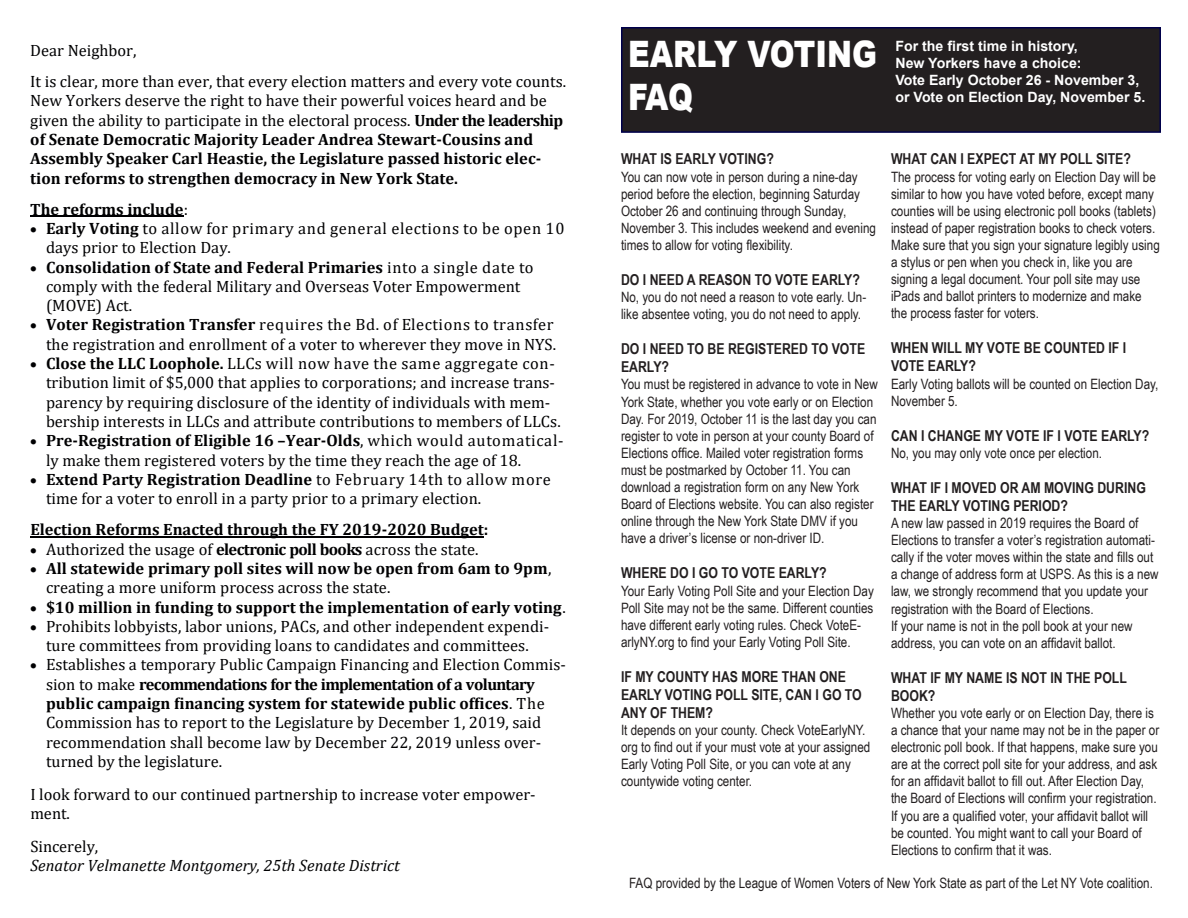
<style>
.page{position:relative;width:1188px;height:918px;background:#fff}
.page>*{position:absolute;margin:0;border:0;box-sizing:border-box;transform-origin:0 0}
.t1{font:900 36.45px "Arial";color:#fff;scale:.82 1}
.t2{font:16.5px "Cambria";color:#000002}
.t3{font:16.5px "Cambria";letter-spacing:.04em;color:#000002}
.t4{font:16.35px/19.4px "Cambria";color:#000002}
.t5{font:700 16.35px/19.4px "Cambria";color:#000002}
.t6{font:italic 16.35px/19.2px "Cambria";color:#000002}
.t7{font:700 15px/18px "Arial Narrow";color:#231f20}
.t8{font:14.25px/17.1px "Arial Narrow";color:#231f20}
.t9{font:700 14.1px "Arial";color:#fff}
.s1{font-weight:400}
.s2{font-weight:700}
.s3{font-style:normal}
</style>
<div class="page">
<hr style="left:30px;top:216px;width:154px;height:1px;background:#000002">
<hr style="left:30px;top:536px;width:454px;height:1px;background:#000002">
<div style="left:622px;top:28px;width:538px;height:104px;background:#231f20"></div>
<div style="left:621px;top:27px;width:540px;height:106px;border:2px solid #00004b"></div>
<p class="t4" style="left:30px;top:40px;width:108px">Dear Neighbor,</p>
<p class="t2" style="left:30px;top:72px;width:537px">It is clear, more than ever, that every election matters and every vote counts.</p>
<p class="t5" style="left:30px;top:91px;width:535px"><span class="s1">New Yorkers deserve the right to have their powerful voices heard and be given the ability to participate in the electoral process.</span> Under the leadership of Senate Democratic Majority Leader Andrea Stewart-Cousins and Assembly Speaker Carl Heastie, the Legislature passed historic elec&shy;tion reforms to strengthen democracy in New York State.</p>
<p class="t5" style="left:30px;top:199px;width:159px">The reforms include<span class="s1">:</span></p>
<p class="t3" style="left:30px;top:219px;width:536px">• <span class="s2">Early Voting</span> to allow for primary and general elections to be open 10</p>
<p class="t4" style="left:46px;top:238px;width:186px">days prior to Election Day.</p>
<p class="t4" style="left:46px;top:257px;width:489px;text-indent:-16px">• <span class="s2">Consolidation of State and Federal Primaries</span> into a single date to comply with the federal Military and Overseas Voter Empowerment (MOVE) Act.</p>
<p class="t4" style="left:30px;top:315px;width:527px;text-align:right">• <span class="s2">Voter Registration Transfer</span> requires the Bd. of Elections to transfer the registration and enrollment of a voter to wherever they move in NYS.</p>
<p class="t4" style="left:30px;top:354px;width:526px;text-align:right">• <span class="s2">Close the LLC Loophole.</span> LLCs will now have the same aggregate con&shy;tribution limit of $5,000 that applies to corporations; and increase trans-</p>
<p class="t2" style="left:46px;top:392px;width:506px">parency by requiring disclosure of the identity of individuals with mem-</p>
<p class="t4" style="left:46px;top:412px;width:516px">bership interests in LLCs and attribute contributions to members of LLCs.</p>
<p class="t4" style="left:46px;top:431px;width:519px;text-indent:-16px">• <span class="s2">Pre-Registration of Eligible 16 –Year-Olds</span>, which would automatical&shy;ly make them registered voters by the time they reach the age of 18.</p>
<p class="t4" style="left:46px;top:469px;width:506px;text-indent:-16px">• <span class="s2">Extend Party Registration Deadline</span> to February 14th to allow more time for a voter to enroll in a party prior to a primary election.</p>
<p class="t5" style="left:30px;top:519px;width:460px">Election Reforms Enacted through the FY 2019-2020 Budget:</p>
<p class="t2" style="left:30px;top:539px;width:450px">• Authorized the usage of <span class="s2">electronic poll books</span> across the state.</p>
<p class="t5" style="left:46px;top:558px;width:507px;text-indent:-16px">• All statewide primary poll sites will now be open from 6am to 9pm<span class="s1">, creating a more uniform process across the state.</span></p>
<p class="t5" style="left:30px;top:597px;width:537px">• $10 million in funding to support the implementation of early voting<span class="s1">.</span></p>
<p class="t4" style="left:30px;top:616px;width:520px;text-align:center">• Prohibits lobbyists, labor unions, PACs, and other independent expendi&shy;ture committees from providing loans to candidates and committees.</p>
<p class="t5" style="left:46px;top:655px;width:521px;text-indent:-16px">• <span class="s1">Establishes a temporary Public Campaign Financing and Election Commis&shy;sion to make</span> recommendations for the implementation of a voluntary public campaign financing system for statewide public offices<span class="s1">. The</span></p>
<p class="t2" style="left:46px;top:713px;width:497px">Commission has to report to the Legislature by December 1, 2019, said</p>
<p class="t4" style="left:46px;top:732px;width:497px">recommendation shall become law by December 22, 2019 unless over&shy;turned by the legislature.</p>
<p class="t4" style="left:30px;top:785px;width:507px">I look forward to our continued partnership to increase voter empower&shy;ment.</p>
<p class="t6" style="left:30px;top:836px;width:371px"><span class="s3">Sincerely,<br></span>Senator Velmanette Montgomery, 25th Senate District</p>
<p class="t1" style="left:628px;top:27px;width:305px">EARLY VOTING</p>
<p class="t1" style="left:628px;top:71px;width:81px">FAQ</p>
<p class="t9" style="left:896px;top:36px;width:184px">For the first time in history,</p>
<p class="t9" style="left:896px;top:53px;width:188px">New Yorkers have a choice:</p>
<p class="t9" style="left:896px;top:70px;width:245px">Vote Early October 26 - November 3,</p>
<p class="t9" style="left:896px;top:87px;width:251px">or Vote on Election Day, November 5.</p>
<p class="t7" style="left:621px;top:149px;width:154px">WHAT IS EARLY VOTING?</p>
<p class="t8" style="left:621px;top:167px;width:257px">You can now vote in person during a nine-day period before the election, beginning Saturday October 26 and continuing through Sunday, November 3. This includes weekend and evening times to allow for voting flexibility.</p>
<p class="t7" style="left:621px;top:270px;width:240px">DO I NEED A REASON TO VOTE EARLY?</p>
<p class="t8" style="left:621px;top:288px;width:247px">No, you do not need a reason to vote early. Un&shy;like absentee voting, you do not need to apply.</p>
<p class="t7" style="left:621px;top:339px;width:246px">DO I NEED TO BE REGISTERED TO VOTE<br>EARLY?</p>
<p class="t8" style="left:621px;top:375px;width:258px">You must be registered in advance to vote in New York State, whether you vote early or on Election Day. For 2019, October 11 is the last day you can register to vote in person at your county Board of Elections office. Mailed voter registration forms must be postmarked by October 11. You can download a registration form on any New York Board of Elections website. You can also register online through the New York State DMV if you have a driver’s license or non-driver ID.</p>
<p class="t7" style="left:621px;top:563px;width:207px">WHERE DO I GO TO VOTE EARLY?</p>
<p class="t8" style="left:621px;top:581px;width:254px">Your Early Voting Poll Site and your Election Day Poll Site may not be the same. Different counties have different early voting rules. Check VoteE&shy;arlyNY.org to find your Early Voting Poll Site.</p>
<p class="t7" style="left:621px;top:667px;width:242px">IF MY COUNTY HAS MORE THAN ONE<br>EARLY VOTING POLL SITE, CAN I GO TO<br>ANY OF THEM?</p>
<p class="t8" style="left:621px;top:721px;width:251px">It depends on your county. Check VoteEarlyNY. org to find out if your must vote at your assigned Early Voting Poll Site, or you can vote at any countywide voting center.</p>
<p class="t7" style="left:891px;top:149px;width:241px">WHAT CAN I EXPECT AT MY POLL SITE?</p>
<p class="t8" style="left:891px;top:167px;width:270px">The process for voting early on Election Day will be similar to how you have voted before, except many counties will be using electronic poll books (tablets) instead of paper registration books to check voters.<br>Make sure that you sign your signature legibly using a stylus or pen when you check in, like you are signing a legal document. Your poll site may use iPads and ballot printers to modernize and make the process faster for voters.</p>
<p class="t7" style="left:891px;top:338px;width:237px">WHEN WILL MY VOTE BE COUNTED IF I<br>VOTE EARLY?</p>
<p class="t8" style="left:891px;top:374px;width:269px">Early Voting ballots will be counted on Election Day,<br>November 5.</p>
<p class="t7" style="left:891px;top:426px;width:260px">CAN I CHANGE MY VOTE IF I VOTE EARLY?</p>
<p class="t8" style="left:891px;top:444px;width:213px">No, you may only vote once per election.</p>
<p class="t7" style="left:891px;top:478px;width:256px">WHAT IF I MOVED OR AM MOVING DURING<br>THE EARLY VOTING PERIOD?</p>
<p class="t8" style="left:891px;top:514px;width:269px">A new law passed in 2019 requires the Board of Elections to transfer a voter’s registration automati&shy;cally if the voter moves within the state and fills out a change of address form at USPS. As this is a new law, we strongly recommend that you update your registration with the Board of Elections.</p>
<p class="t8" style="left:891px;top:617px;width:243px">If your name is not in the poll book at your new address, you can vote on an affidavit ballot.</p>
<p class="t7" style="left:891px;top:668px;width:238px">WHAT IF MY NAME IS NOT IN THE POLL<br>BOOK?</p>
<p class="t8" style="left:891px;top:704px;width:270px">Whether you vote early or on Election Day, there is a chance that your name may not be in the paper or electronic poll book. If that happens, make sure you are at the correct poll site for your address, and ask for an affidavit ballot to fill out. After Election Day, the Board of Elections will confirm your registration.<br>If you are a qualified voter, your affidavit ballot will be counted. You might want to call your Board of Elections to confirm that it was.</p>
<p class="t8" style="left:629px;top:874px;width:525px">FAQ provided by the League of Women Voters of New York State as part of the Let NY Vote coalition.</p>
</div>
